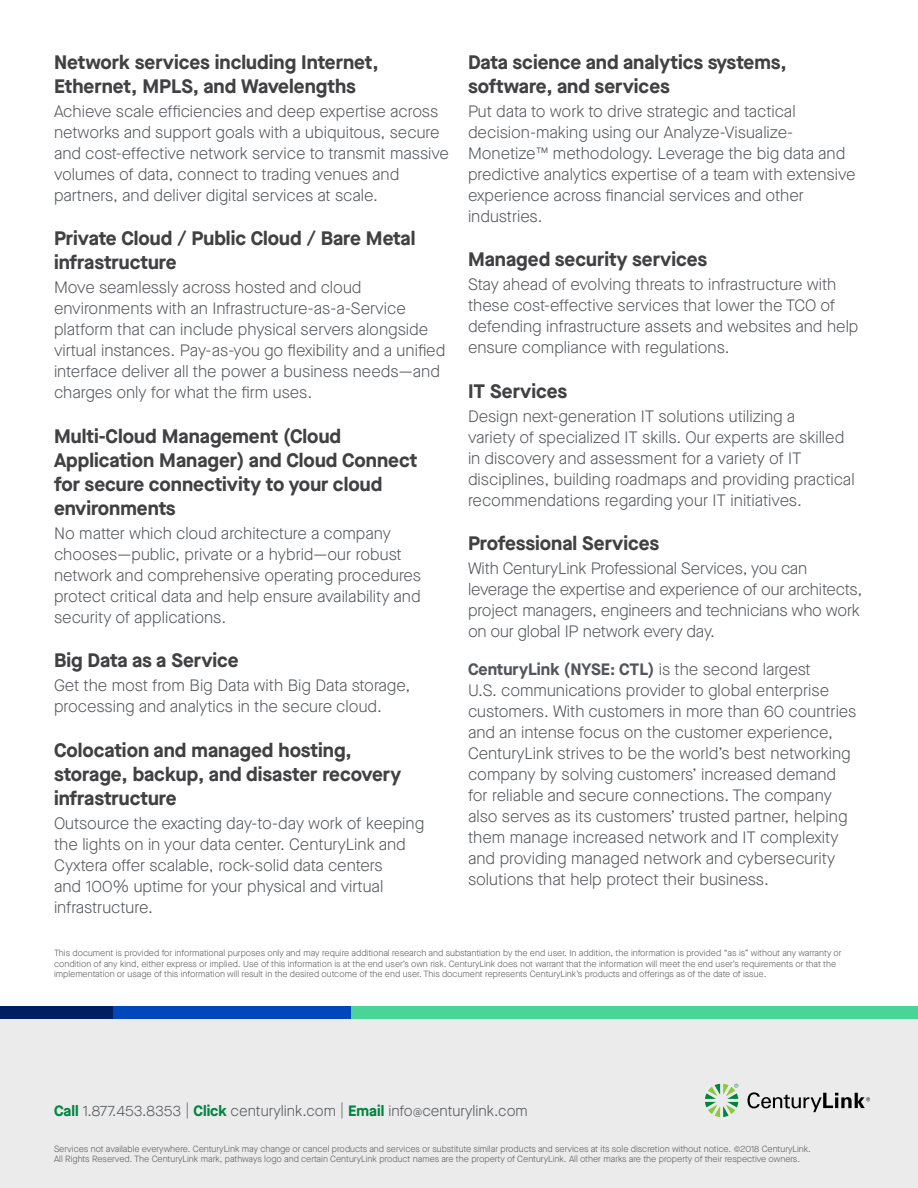
<style>
.page{position:relative;width:918px;height:1188px;background:#fff}
.page>*{position:absolute;margin:0;border:0;box-sizing:border-box;transform-origin:0 0}
.t1{font:700 19.5px/24px "Maison Neue";color:#414042}
.t2{font:300 16.5px/21px "Maison Neue";color:#53565a}
.t3{font:300 15px "Maison Neue";color:#53565a}
.t4{font:300 9px/10.5px "Maison Neue";color:#58595b}
.s1{font-weight:700}
.s2{font-weight:700;color:#008540}
.s3{font-size:12px}
</style>
<div class="page">
<div style="left:0;top:1017px;width:918px;height:171px;background:#ebebec"></div>
<div style="left:351px;top:1006px;width:567px;height:13px;background:#48d597"></div>
<div style="left:0;top:1006px;width:113px;height:13px;background:#001e60"></div>
<div style="left:113px;top:1006px;width:238px;height:13px;background:#0047bb"></div>
<svg style="left:705px;top:1084px;width:33px;height:33px"></svg>
<svg style="left:748px;top:1092px;width:122px;height:20px"></svg>
<p class="t1" style="left:54px;top:49px;width:326px">Network services including Internet,<br>Ethernet, MPLS, and Wavelengths</p>
<p class="t2" style="left:54px;top:101px;width:397px">Achieve scale efficiencies and deep expertise across networks and support goals with a ubiquitous, secure and cost-effective network service to transmit massive volumes of data, connect to trading venues and partners, and deliver digital services at scale.</p>
<p class="t1" style="left:54px;top:226px;width:363px">Private Cloud / Public Cloud / Bare Metal infrastructure</p>
<p class="t2" style="left:54px;top:277px;width:393px">Move seamlessly across hosted and cloud environments with an Infrastructure-as-a-Service platform that can include physical servers alongside virtual instances. Pay-as-you go flexibility and a unified interface deliver all the power a business needs—and charges only for what the firm uses.</p>
<p class="t1" style="left:54px;top:423px;width:365px">Multi-Cloud Management (Cloud<br>Application Manager) and Cloud Connect for secure connectivity to your cloud environments</p>
<p class="t2" style="left:54px;top:523px;width:369px">No matter which cloud architecture a company chooses—public, private or a hybrid—our robust network and comprehensive operating procedures protect critical data and help ensure availability and security of applications.</p>
<p class="t1" style="left:54px;top:648px;width:186px">Big Data as a Service</p>
<p class="t2" style="left:54px;top:675px;width:358px">Get the most from Big Data with Big Data storage, processing and analytics in the secure cloud.</p>
<p class="t1" style="left:54px;top:737px;width:349px">Colocation and managed hosting, storage, backup, and disaster recovery infrastructure</p>
<p class="t2" style="left:54px;top:813px;width:372px">Outsource the exacting day-to-day work of keeping the lights on in your data center. CenturyLink and Cyxtera offer scalable, rock-solid data centers<br>and 100% uptime for your physical and virtual infrastructure.</p>
<p class="t1" style="left:468px;top:49px;width:320px">Data science and analytics systems, software, and services</p>
<p class="t2" style="left:468px;top:101px;width:389px">Put data to work to drive strategic and tactical decision-making using our Analyze-Visualize-Monetize™ methodology. Leverage the big data and predictive analytics expertise of a team with extensive experience across financial services and other industries.</p>
<p class="t1" style="left:468px;top:247px;width:241px">Managed security services</p>
<p class="t2" style="left:468px;top:274px;width:392px">Stay ahead of evolving threats to infrastructure with these cost-effective services that lower the TCO of defending infrastructure assets and websites and help ensure compliance with regulations.</p>
<p class="t1" style="left:468px;top:378px;width:101px">IT Services</p>
<p class="t2" style="left:468px;top:406px;width:388px">Design next-generation IT solutions utilizing a<br>variety of specialized IT skills. Our experts are skilled in discovery and assessment for a variety of IT disciplines, building roadmaps and providing practical recommendations regarding your IT initiatives.</p>
<p class="t1" style="left:468px;top:531px;width:193px">Professional Services</p>
<p class="t2" style="left:468px;top:558px;width:396px">With CenturyLink Professional Services, you can leverage the expertise and experience of our architects, project managers, engineers and technicians who work on our global IP network every day.</p>
<p class="t2" style="left:468px;top:659px;width:390px"><span class="s1">CenturyLink (NYSE: CTL)</span> is the second largest<br>U.S. communications provider to global enterprise customers. With customers in more than 60 countries and an intense focus on the customer experience, CenturyLink strives to be the world’s best networking company by solving customers’ increased demand for reliable and secure connections. The company also serves as its customers’ trusted partner, helping them manage increased network and IT complexity and providing managed network and cybersecurity solutions that help protect their business.</p>
<p class="t4" style="left:54px;top:948px;width:789px">This document is provided for informational purposes only and may require additional research and substantiation by the end user. In addition, the information is provided “as is” without any warranty or condition of any kind, either express or implied. Use of this information is at the end user’s own risk. CenturyLink does not warrant that the information will meet the end user’s requirements or that the implementation or usage of this information will result in the desired outcome of the end user. This document represents CenturyLink’s products and offerings as of the date of issue.</p>
<p class="t3" style="left:54px;top:1101px;width:475px"><span class="s2">Call</span> 1.877.453.8353 | <span class="s2">Click</span> centurylink.com | <span class="s2">Email</span> info<span class="s3">@</span>centurylink.com</p>
<p class="t4" style="left:54px;top:1143px;width:758px">Services not available everywhere. CenturyLink may change or cancel products and services or substitute similar products and services at its sole discretion without notice. ©2018 CenturyLink.<br>All Rights Reserved. The CenturyLink mark, pathways logo and certain CenturyLink product names are the property of CenturyLink. All other marks are the property of their respective owners.</p>
</div>
